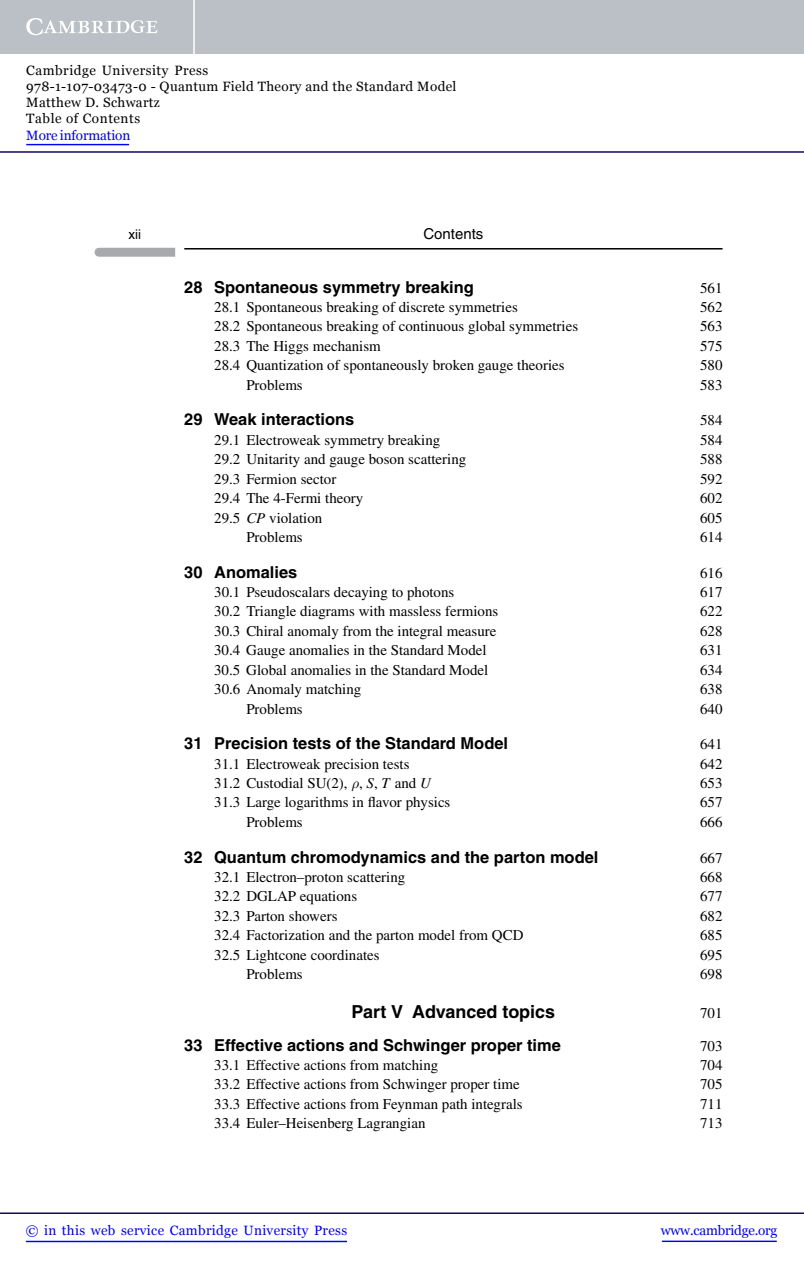
<style>
.page{position:relative;width:804px;height:1264px;background:#fff}
.page>*{position:absolute;margin:0;border:0;box-sizing:border-box;transform-origin:0 0}
.t1{font:700 18px "Helvetica";color:#000}
.t2{font:700 16.5px "Helvetica";color:#000}
.t3{font:15px "Times";color:#000}
.t4{font:15px "Helvetica";color:#000}
.t5{font:13.5px/16.2px "Georgia";letter-spacing:.025em;color:#000}
.t6{font:13.5px "Georgia";letter-spacing:.025em;color:#0000f1}
.t7{font:13.5px "Georgia";letter-spacing:-.015em;color:#0000f1}
.t8{font:13.5px "Georgia";letter-spacing:-.01em;color:#0000f1}
.t9{font:13.5px "Helvetica";color:#000}
.s1{font-style:italic}
.s2{font-family:"CMMI10"}
</style>
<div class="page">
<svg style="left:95px;top:248px;width:80px;height:9px"></svg>
<hr style="left:184px;top:248px;width:538px;height:1px;background:#000">
<div style="left:0;top:0;width:804px;height:54px;background:#bac0c6"></div>
<svg style="left:26px;top:18px;width:132px;height:17px"></svg>
<hr style="left:193px;top:0;width:2px;height:54px;background:#fff">
<hr style="left:0;top:151px;width:804px;height:2px;background:#150666">
<hr style="left:662px;top:1240px;width:114px;height:2px;background:#0000f1">
<hr style="left:0;top:1212px;width:804px;height:1px;background:#150666">
<hr style="left:26px;top:1240px;width:321px;height:2px;background:#0000f1">
<hr style="left:26px;top:144px;width:103px;height:1px;background:#0000f1">
<p class="t5" style="left:26px;top:62px;width:431px">Cambridge University Press<br>978-1-107-03473-0 - Quantum Field Theory and the Standard Model<br>Matthew D. Schwartz<br>Table of Contents</p>
<p class="t8" style="left:26px;top:127px;width:105px">More information</p>
<p class="t9" style="left:129px;top:229px;width:14px">xii</p>
<p class="t4" style="left:423px;top:228px;width:61px">Contents</p>
<p class="t2" style="left:184px;top:281px;width:291px">28 Spontaneous symmetry breaking</p>
<p class="t3" style="left:700px;top:282px;width:24px">561</p>
<p class="t3" style="left:214px;top:301px;width:305px">28.1 Spontaneous breaking of discrete symmetries</p>
<p class="t3" style="left:700px;top:301px;width:24px">562</p>
<p class="t3" style="left:214px;top:321px;width:365px">28.2 Spontaneous breaking of continuous global symmetries</p>
<p class="t3" style="left:700px;top:321px;width:24px">563</p>
<p class="t3" style="left:214px;top:340px;width:168px">28.3 The Higgs mechanism</p>
<p class="t3" style="left:700px;top:340px;width:24px">575</p>
<p class="t3" style="left:214px;top:360px;width:352px">28.4 Quantization of spontaneously broken gauge theories</p>
<p class="t3" style="left:700px;top:360px;width:24px">580</p>
<p class="t3" style="left:246px;top:379px;width:58px">Problems</p>
<p class="t3" style="left:700px;top:379px;width:24px">583</p>
<p class="t2" style="left:184px;top:413px;width:171px">29 Weak interactions</p>
<p class="t3" style="left:700px;top:415px;width:24px">584</p>
<p class="t3" style="left:214px;top:434px;width:227px">29.1 Electroweak symmetry breaking</p>
<p class="t3" style="left:700px;top:434px;width:24px">584</p>
<p class="t3" style="left:214px;top:454px;width:254px">29.2 Unitarity and gauge boson scattering</p>
<p class="t3" style="left:700px;top:454px;width:24px">588</p>
<p class="t3" style="left:214px;top:473px;width:124px">29.3 Fermion sector</p>
<p class="t3" style="left:700px;top:473px;width:24px">592</p>
<p class="t3" style="left:214px;top:492px;width:151px">29.4 The 4-Fermi theory</p>
<p class="t3" style="left:700px;top:492px;width:24px">602</p>
<p class="t3" style="left:214px;top:512px;width:110px">29.5 <span class="s1">CP</span> violation</p>
<p class="t3" style="left:700px;top:512px;width:24px">605</p>
<p class="t3" style="left:246px;top:531px;width:58px">Problems</p>
<p class="t3" style="left:700px;top:531px;width:24px">614</p>
<p class="t2" style="left:184px;top:565px;width:114px">30 Anomalies</p>
<p class="t3" style="left:700px;top:567px;width:24px">616</p>
<p class="t3" style="left:214px;top:586px;width:242px">30.1 Pseudoscalars decaying to photons</p>
<p class="t3" style="left:700px;top:586px;width:24px">617</p>
<p class="t3" style="left:214px;top:606px;width:285px">30.2 Triangle diagrams with massless fermions</p>
<p class="t3" style="left:700px;top:606px;width:24px">622</p>
<p class="t3" style="left:214px;top:625px;width:284px">30.3 Chiral anomaly from the integral measure</p>
<p class="t3" style="left:700px;top:625px;width:24px">628</p>
<p class="t3" style="left:214px;top:645px;width:274px">30.4 Gauge anomalies in the Standard Model</p>
<p class="t3" style="left:700px;top:645px;width:24px">631</p>
<p class="t3" style="left:214px;top:664px;width:276px">30.5 Global anomalies in the Standard Model</p>
<p class="t3" style="left:700px;top:664px;width:24px">634</p>
<p class="t3" style="left:214px;top:683px;width:149px">30.6 Anomaly matching</p>
<p class="t3" style="left:700px;top:683px;width:24px">638</p>
<p class="t3" style="left:246px;top:703px;width:58px">Problems</p>
<p class="t3" style="left:700px;top:703px;width:24px">640</p>
<p class="t2" style="left:184px;top:737px;width:325px">31 Precision tests of the Standard Model</p>
<p class="t3" style="left:700px;top:738px;width:24px">641</p>
<p class="t3" style="left:214px;top:758px;width:197px">31.1 Electroweak precision tests</p>
<p class="t3" style="left:700px;top:758px;width:24px">642</p>
<p class="t3" style="left:214px;top:777px;width:218px">31.2 Custodial SU(2), <span class="s2">ρ</span>, <span class="s1">S</span>, <span class="s1">T</span> and <span class="s1">U</span></p>
<p class="t3" style="left:700px;top:777px;width:24px">653</p>
<p class="t3" style="left:214px;top:797px;width:238px">31.3 Large logarithms in flavor physics</p>
<p class="t3" style="left:700px;top:797px;width:24px">657</p>
<p class="t3" style="left:246px;top:816px;width:58px">Problems</p>
<p class="t3" style="left:700px;top:816px;width:24px">666</p>
<p class="t2" style="left:184px;top:850px;width:415px">32 Quantum chromodynamics and the parton model</p>
<p class="t3" style="left:700px;top:852px;width:24px">667</p>
<p class="t3" style="left:214px;top:871px;width:193px">32.1 Electron–proton scattering</p>
<p class="t3" style="left:700px;top:871px;width:24px">668</p>
<p class="t3" style="left:214px;top:891px;width:144px">32.2 DGLAP equations</p>
<p class="t3" style="left:700px;top:891px;width:24px">677</p>
<p class="t3" style="left:214px;top:910px;width:125px">32.3 Parton showers</p>
<p class="t3" style="left:700px;top:910px;width:24px">682</p>
<p class="t3" style="left:214px;top:929px;width:311px">32.4 Factorization and the parton model from QCD</p>
<p class="t3" style="left:700px;top:929px;width:24px">685</p>
<p class="t3" style="left:214px;top:949px;width:167px">32.5 Lightcone coordinates</p>
<p class="t3" style="left:700px;top:949px;width:24px">695</p>
<p class="t3" style="left:246px;top:968px;width:58px">Problems</p>
<p class="t3" style="left:700px;top:968px;width:24px">698</p>
<p class="t1" style="left:351px;top:1005px;width:205px">Part V Advanced topics</p>
<p class="t3" style="left:700px;top:1007px;width:24px">701</p>
<p class="t2" style="left:184px;top:1038px;width:378px">33 Effective actions and Schwinger proper time</p>
<p class="t3" style="left:700px;top:1040px;width:24px">703</p>
<p class="t3" style="left:214px;top:1059px;width:226px">33.1 Effective actions from matching</p>
<p class="t3" style="left:700px;top:1059px;width:24px">704</p>
<p class="t3" style="left:214px;top:1078px;width:307px">33.2 Effective actions from Schwinger proper time</p>
<p class="t3" style="left:700px;top:1078px;width:24px">705</p>
<p class="t3" style="left:214px;top:1098px;width:310px">33.3 Effective actions from Feynman path integrals</p>
<p class="t3" style="left:700px;top:1098px;width:24px">711</p>
<p class="t3" style="left:214px;top:1117px;width:213px">33.4 Euler–Heisenberg Lagrangian</p>
<p class="t3" style="left:700px;top:1117px;width:24px">713</p>
<p class="t6" style="left:26px;top:1222px;width:323px">© in this web service Cambridge University Press</p>
<p class="t7" style="left:661px;top:1222px;width:118px">www.cambridge.org</p>
</div>
